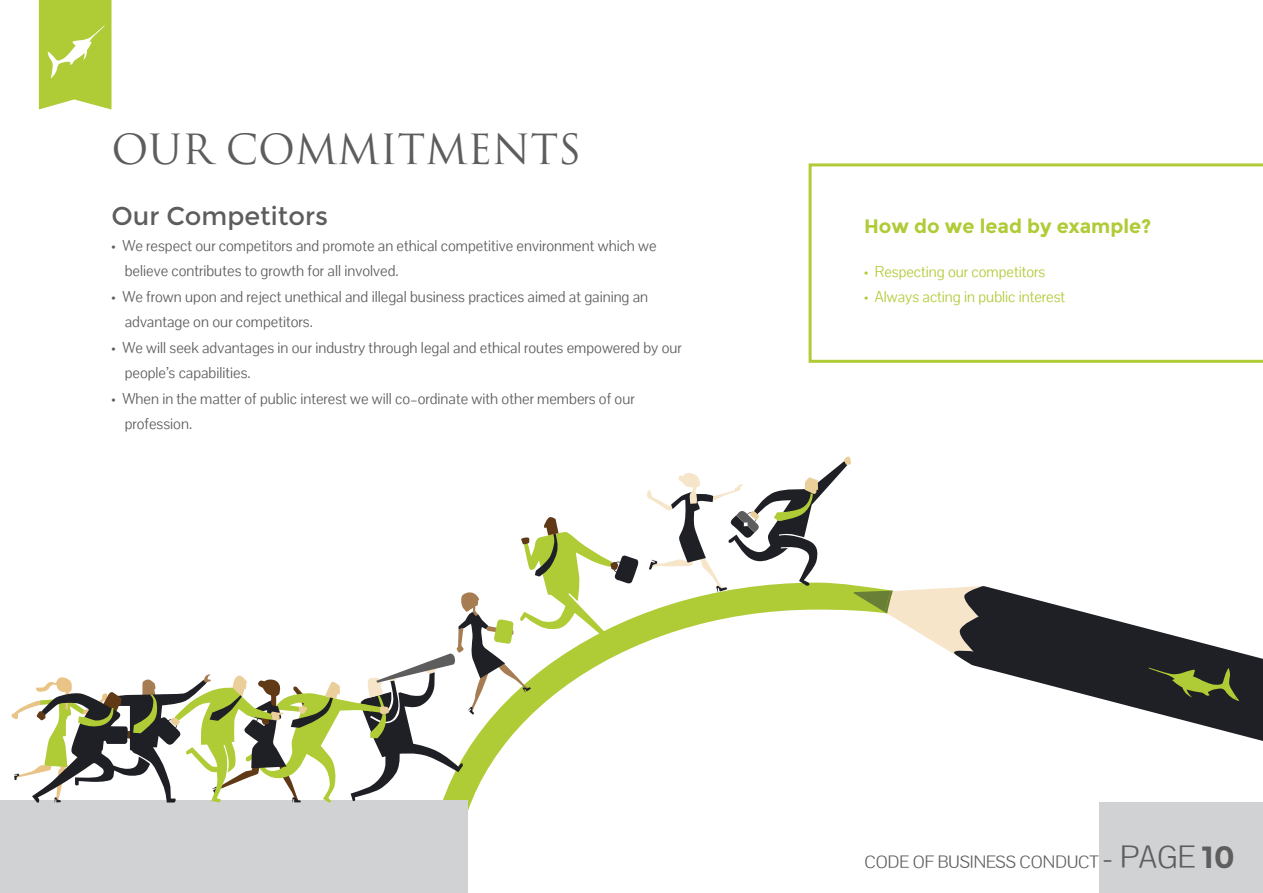
<style>
.page{position:relative;width:1263px;height:893px;background:#fff}
.page>*{position:absolute;margin:0;border:0;box-sizing:border-box;transform-origin:0 0}
.t1{font:40.5px "Trajan Pro";color:#5d5d5d}
.t2{font:25.5px "Montserrat";color:#5d5d5d}
.t3{font:700 19.5px "Montserrat";color:#afcb36}
.t4{font:17.1px "Pontano Sans";color:#5e5e5e}
.t5{font:15px/25.5px "Pontano Sans";color:#5d5d5d}
.t6{font:15px "Pontano Sans";color:#afcb36}
.s1{font-family:"Myriad Pro"}
.s2{font-size:30.75px}
.s3{font-family:"Montserrat";font-weight:700;font-size:30.75px}
</style>
<div class="page">
<div style="left:1100px;top:802px;width:163px;height:91px;background:#d1d2d4"></div>
<svg style="left:809px;top:163px;width:454px;height:200px"></svg>
<div style="left:0;top:800px;width:468px;height:93px;background:#d1d2d4"></div>
<svg style="left:11px;top:517px;width:628px;height:286px"></svg>
<svg style="left:976px;top:586px;width:287px;height:155px"></svg>
<svg style="left:647px;top:456px;width:337px;height:210px"></svg>
<svg style="left:1148px;top:668px;width:91px;height:33px;background:#464d2a"></svg>
<svg style="left:39px;top:0;width:72px;height:110px;background:#b8d04c"></svg>
<h1 class="t1" style="left:111px;top:126px;width:471px">OUR COMMITMENTS</h1>
<h2 class="t2" style="left:111px;top:206px;width:218px">Our Competitors</h2>
<p class="t5" style="left:125px;top:234px;width:533px;text-indent:-13px"><span class="s1">•</span> We respect our competitors and promote an ethical competitive environment which we believe contributes to growth for all involved.</p>
<p class="t5" style="left:125px;top:285px;width:525px;text-indent:-13px"><span class="s1">•</span> We frown upon and reject unethical and illegal business practices aimed at gaining an advantage on our competitors.</p>
<p class="t5" style="left:125px;top:336px;width:559px;text-indent:-13px"><span class="s1">•</span> We will seek advantages in our industry through legal and ethical routes empowered by our people’s capabilities.</p>
<p class="t5" style="left:125px;top:387px;width:512px;text-indent:-13px"><span class="s1">•</span> When in the matter of public interest we will co–ordinate with other members of our profession.</p>
<h3 class="t3" style="left:864px;top:218px;width:289px">How do we lead by example?</h3>
<p class="t6" style="left:864px;top:265px;width:183px"><span class="s1">•</span> Respecting our competitors</p>
<p class="t6" style="left:864px;top:291px;width:203px"><span class="s1">•</span> Always acting in public interest</p>
<p class="t4" style="left:865px;top:855px;width:372px">CODE OF BUSINESS CONDUCT <span class="s2">- PAGE</span> <span class="s3">10</span></p>
</div>
